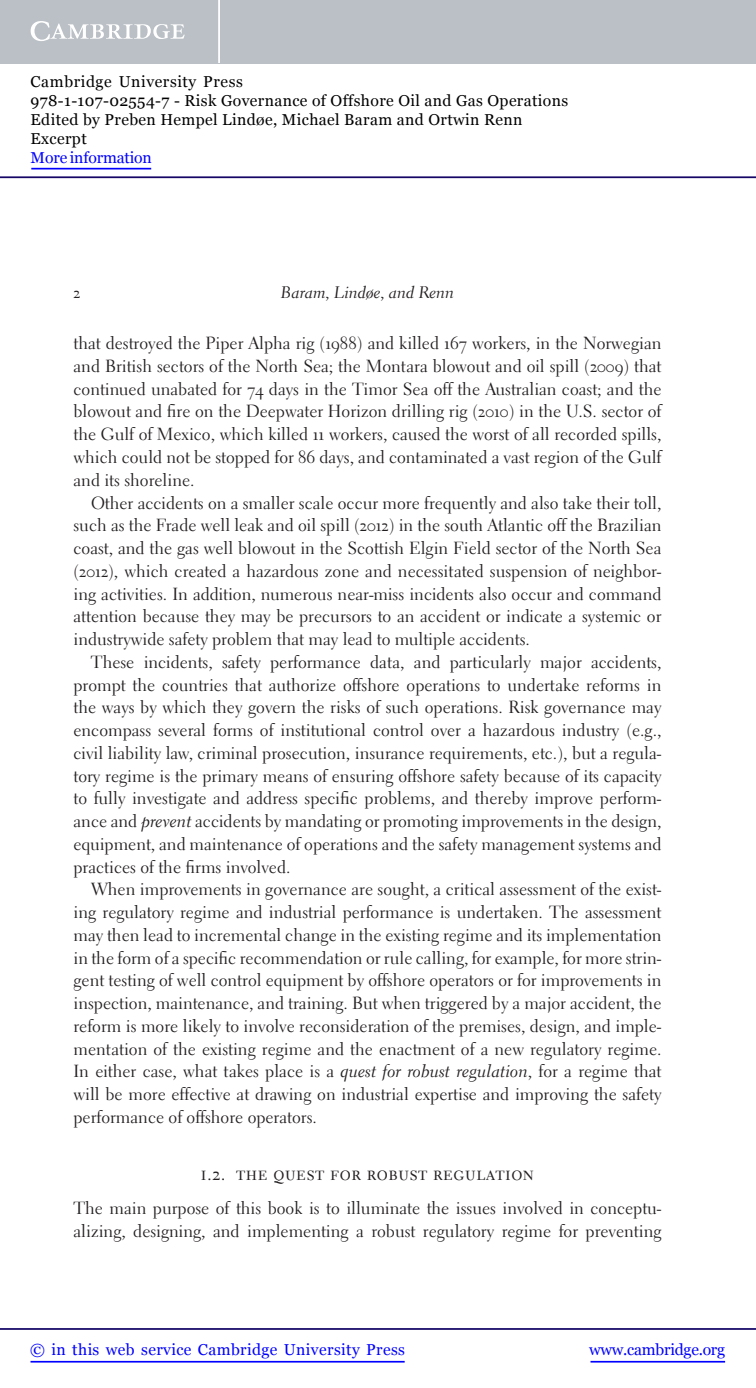
<style>
.page{position:relative;width:756px;height:1388px;background:#fff}
.page>*{position:absolute;margin:0;border:0;box-sizing:border-box;transform-origin:0 0}
.t1{font:19.25px "Electra LT Std";letter-spacing:.025em;color:#231f20}
.t2{font:17.5px/22.8px "Electra LT Std";color:#231f20;text-align:justify}
.t3{font:16.62px "Electra LT Std Cursive";color:#231f20}
.t4{font:16.62px "Electra LT Std";color:#231f20}
.t5{font:15.75px/18.9px "Georgia";letter-spacing:.025em;color:#000}
.t6{font:15.75px "Georgia";letter-spacing:.025em;color:#00f}
.t7{font:15.75px "Georgia";letter-spacing:-.015em;color:#00f}
.t8{font:15.75px "Georgia";letter-spacing:-.01em;color:#00f}
.s1{font-family:"Electra LT Std Cursive"}
</style>
<div class="page">
<hr style="left:591px;top:1361px;width:134px;height:1px;background:#00f">
<hr style="left:0;top:1328px;width:756px;height:2px;background:#150666">
<hr style="left:31px;top:1361px;width:374px;height:1px;background:#00f">
<div style="left:0;top:0;width:756px;height:63px;background:#bac0c6"></div>
<svg style="left:31px;top:21px;width:154px;height:20px"></svg>
<hr style="left:218px;top:0;width:2px;height:63px;background:#fff">
<hr style="left:0;top:176px;width:756px;height:2px;background:#150666">
<hr style="left:31px;top:168px;width:120px;height:1px;background:#00f">
<p class="t5" style="left:31px;top:72px;width:539px">Cambridge University Press<br>978-1-107-02554-7 - Risk Governance of Offshore Oil and Gas Operations Edited by Preben Hempel Lindøe, Michael Baram and Ortwin Renn Excerpt</p>
<p class="t8" style="left:31px;top:148px;width:123px">More information</p>
<p class="t4" style="left:74px;top:285px;width:8px">2</p>
<p class="t3" style="left:281px;top:285px;width:175px">Baram, Lindøe, and Renn</p>
<p class="t2" style="left:74px;top:334px;width:591px">that destroyed the Piper Alpha rig (1988) and killed 167 workers, in the Norwegian and British sectors of the North Sea; the Montara blowout and oil spill (2009) that continued unabated for 74 days in the Timor Sea off the Australian coast; and the blowout and fire on the Deepwater Horizon drilling rig (2010) in the U.S. sector of the Gulf of Mexico , which killed 11 workers, caused the worst of all recorded spills, which could not be stopped for 86 days, and contaminated a vast region of the Gulf and its shoreline.</p>
<p class="t2" style="left:74px;top:493px;width:590px;text-indent:18px">Other accidents on a smaller scale occur more frequently and also take their toll, such as the Frade well leak and oil spill (2012) in the south Atlantic off the Brazilian coast, and the gas well blowout in the Scottish Elgin Field sector of the North Sea (2012), which created a hazardous zone and necessitated suspension of neighbor&shy;ing activities. In addition, numerous near- miss incidents also occur and command attention because they may be precursors to an accident or indicate a systemic or industrywide safety problem that may lead to multiple accidents.</p>
<p class="t2" style="left:74px;top:652px;width:590px;text-indent:17px">These incidents, safety performance data, and particularly major accidents, prompt the countries that authorize offshore operations to undertake reforms in the ways by which they govern the risks of such operations. Risk governance may encompass several forms of institutional control over a hazardous industry (e.g., civil liability law, criminal prosecution, insurance requirements, etc.), but a regula&shy;tory regime is the primary means of ensuring offshore safety because of its capacity to fully investigate and address specific problems, and thereby improve perform&shy;ance and <span class="s1">prevent</span> accidents by mandating or promoting improvements in the design, equipment, and maintenance of operations and the safety management systems and practices of the firms involved.</p>
<p class="t2" style="left:74px;top:880px;width:590px;text-indent:18px">When improvements in governance are sought, a critical assessment of the exist&shy;ing regulatory regime and industrial performance is undertaken. The assessment may then lead to incremental change in the existing regime and its implementation in the form of a specific recommendation or rule calling, for example, for more strin&shy;gent testing of well control equipment by offshore operators or for improvements in inspection, maintenance, and training. But when triggered by a major accident, the reform is more likely to involve reconsideration of the premises, design, and imple&shy;mentation of the existing regime and the enactment of a new regulatory regime.<br>In either case, what takes place is a <span class="s1">quest for robust regulation</span> , for a regime that will be more effective at drawing on industrial expertise and improving the safety performance of offshore operators.</p>
<p class="t1" style="left:201px;top:1165px;width:335px">I.2. The Quest for Robust Regulation</p>
<p class="t2" style="left:74px;top:1198px;width:590px">The main purpose of this book is to illuminate the issues involved in conceptu&shy;alizing, designing, and implementing a robust regulatory regime for preventing</p>
<p class="t6" style="left:30px;top:1340px;width:376px">© in this web service Cambridge University Press</p>
<p class="t7" style="left:589px;top:1340px;width:137px">www.cambridge.org</p>
</div>
